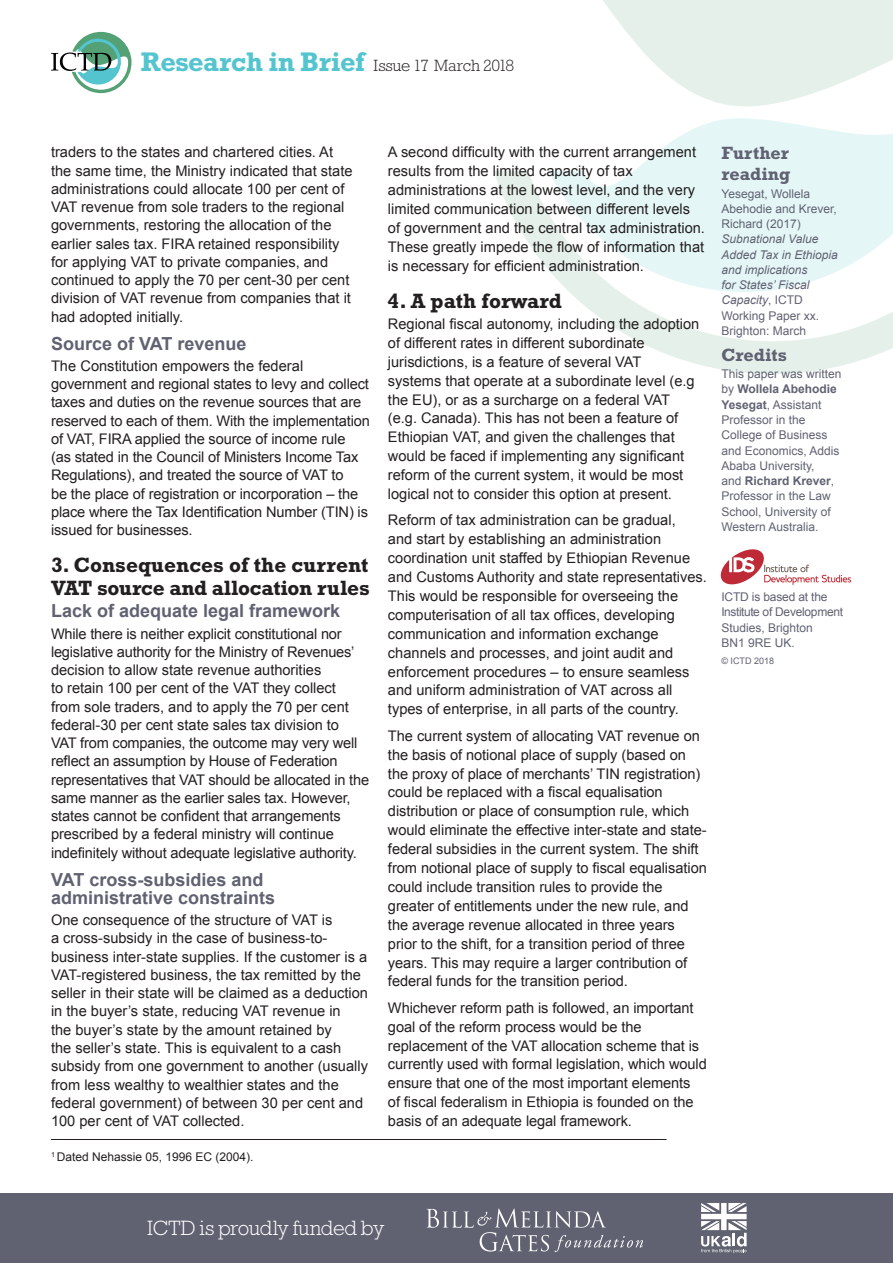
<style>
.page{position:relative;width:893px;height:1263px;background:#fff}
.page>*{position:absolute;margin:0;border:0;box-sizing:border-box;transform-origin:0 0}
.t1{font:700 21px/22.8px "Rockwell Std";color:#231f20}
.t2{font:300 21px "Rockwell Std";letter-spacing:-.015em;color:#fff}
.t3{font:700 18px/18.3px "Arial";color:#606272}
.t4{font:700 18px/21px "Rockwell Std";color:#606272}
.t5{font:300 16.5px "Rockwell Std";letter-spacing:-.02em;color:#231f20}
.t6{font:14.7px/18.9px "Arial";color:#231f20}
.t7{font:12px/15.3px "Arial";color:#606272}
.t8{font:italic 12px/15.3px "Arial";color:#606272}
.t9{font:12px "Arial";color:#231f20}
.t10{font:9px "Arial";color:#606272}
.s1{font-weight:700;font-size:27.3px;color:#54c5cf}
.s2{font-style:normal}
.s3{font-weight:700}
</style>
<div class="page">
<div style="left:0;top:1193px;width:893px;height:70px;background:#606272"></div>
<svg style="left:494px;top:171px;width:399px;height:203px"></svg>
<svg style="left:547px;top:0;width:346px;height:292px"></svg>
<svg style="left:51px;top:32px;width:81px;height:61px"></svg>
<svg style="left:701px;top:1203px;width:46px;height:50px"></svg>
<img style="left:426px;top:1208px;width:217px;height:44px">
<svg style="left:720px;top:549px;width:131px;height:36px"></svg>
<hr style="left:51px;top:1139px;width:615px;height:1px;background:#231f20">
<p class="t5" style="left:141px;top:56px;width:375px"><span class="s1">Research in Brief</span> Issue 17 March 2018</p>
<p class="t6" style="left:51px;top:143px;width:303px;line-height:18.3px">traders to the states and chartered cities. At the same time, the Ministry indicated that state administrations could allocate 100 per cent of VAT revenue from sole traders to the regional governments, restoring the allocation of the earlier sales tax. FIRA retained responsibility for applying VAT to private companies, and continued to apply the 70 per cent-30 per cent division of VAT revenue from companies that it had adopted initially.</p>
<p class="t3" style="left:51px;top:335px;width:197px">Source of VAT revenue</p>
<p class="t6" style="left:51px;top:357px;width:320px;line-height:18.3px">The Constitution empowers the federal government and regional states to levy and collect taxes and duties on the revenue sources that are reserved to each of them. With the implementation of VAT, FIRA applied the source of income rule<br>(as stated in the Council of Ministers Income Tax Regulations), and treated the source of VAT to<br>be the place of registration or incorporation – the place where the Tax Identification Number (TIN) is issued for businesses.</p>
<h1 class="t1" style="left:51px;top:553px;width:320px">3. Consequences of the current<br>VAT source and allocation rules</h1>
<p class="t3" style="left:51px;top:602px;width:291px">Lack of adequate legal framework</p>
<p class="t6" style="left:51px;top:624px;width:320px;line-height:18.3px">While there is neither explicit constitutional nor legislative authority for the Ministry of Revenues’ decision to allow state revenue authorities<br>to retain 100 per cent of the VAT they collect<br>from sole traders, and to apply the 70 per cent federal-30 per cent state sales tax division to<br>VAT from companies, the outcome may very well reflect an assumption by House of Federation representatives that VAT should be allocated in the same manner as the earlier sales tax. However, states cannot be confident that arrangements prescribed by a federal ministry will continue indefinitely without adequate legislative authority.</p>
<p class="t3" style="left:51px;top:870px;width:226px">VAT cross-subsidies and administrative constraints</p>
<p class="t6" style="left:51px;top:911px;width:319px;line-height:18.3px">One consequence of the structure of VAT is<br>a cross-subsidy in the case of business-to&shy;business inter-state supplies. If the customer is a VAT-registered business, the tax remitted by the seller in their state will be claimed as a deduction in the buyer’s state, reducing VAT revenue in<br>the buyer’s state by the amount retained by<br>the seller’s state. This is equivalent to a cash subsidy from one government to another (usually from less wealthy to wealthier states and the federal government) of between 30 per cent and 100 per cent of VAT collected.</p>
<p class="t9" style="left:51px;top:1149px;width:204px"><sup>1</sup> Dated Nehassie 05, 1996 EC (2004).</p>
<p class="t6" style="left:388px;top:143px;width:319px">A second difficulty with the current arrangement results from the limited capacity of tax administrations at the lowest level, and the very limited communication between different levels of government and the central tax administration.<br>These greatly impede the flow of information that is necessary for efficient administration.</p>
<h1 class="t1" style="left:388px;top:289px;width:175px">4. A path forward</h1>
<p class="t6" style="left:388px;top:314px;width:313px">Regional fiscal autonomy, including the adoption of different rates in different subordinate jurisdictions, is a feature of several VAT<br>systems that operate at a subordinate level (e.g the EU), or as a surcharge on a federal VAT (e.g. Canada). This has not been a feature of Ethiopian VAT, and given the challenges that would be faced if implementing any significant reform of the current system, it would be most logical not to consider this option at present.</p>
<p class="t6" style="left:388px;top:511px;width:320px">Reform of tax administration can be gradual,<br>and start by establishing an administration coordination unit staffed by Ethiopian Revenue and Customs Authority and state representatives.<br>This would be responsible for overseeing the computerisation of all tax offices, developing communication and information exchange channels and processes, and joint audit and enforcement procedures – to ensure seamless and uniform administration of VAT across all types of enterprise, in all parts of the country.</p>
<p class="t6" style="left:388px;top:726px;width:320px">The current system of allocating VAT revenue on the basis of notional place of supply (based on the proxy of place of merchants’ TIN registration) could be replaced with a fiscal equalisation distribution or place of consumption rule, which would eliminate the effective inter-state and state&shy;federal subsidies in the current system. The shift from notional place of supply to fiscal equalisation could include transition rules to provide the greater of entitlements under the new rule, and the average revenue allocated in three years prior to the shift, for a transition period of three years. This may require a larger contribution of federal funds for the transition period.</p>
<p class="t6" style="left:388px;top:998px;width:320px">Whichever reform path is followed, an important goal of the reform process would be the replacement of the VAT allocation scheme that is currently used with formal legislation, which would ensure that one of the most important elements<br>of fiscal federalism in Ethiopia is founded on the basis of an adequate legal framework.</p>
<p class="t4" style="left:721px;top:142px;width:70px">Further reading</p>
<p class="t7" style="left:721px;top:186px;width:117px">Yesegat, Wollela<br>Abehodie and Krever,<br>Richard (2017)</p>
<p class="t8" style="left:721px;top:232px;width:118px">Subnational Value<br>Added Tax in Ethiopia and implications<br>for States’ Fiscal<br>Capacity<span class="s2">, ICTD<br>Working Paper xx.<br>Brighton: March</span></p>
<p class="t4" style="left:721px;top:344px;width:67px">Credits</p>
<p class="t7" style="left:721px;top:366px;width:122px">This paper was written by <span class="s3">Wollela Abehodie<br>Yesegat</span>, Assistant<br>Professor in the<br>College of Business and Economics, Addis<br>Ababa University,<br>and <span class="s3">Richard Krever</span>,<br>Professor in the Law<br>School, University of<br>Western Australia.</p>
<p class="t7" style="left:721px;top:589px;width:123px">ICTD is based at the<br>Institute of Development<br>Studies, Brighton<br>BN1 9RE UK.</p>
<p class="t10" style="left:721px;top:655px;width:54px">© ICTD 2018</p>
<h1 class="t2" style="left:147px;top:1216px;width:239px">ICTD is proudly funded by</h1>
</div>
